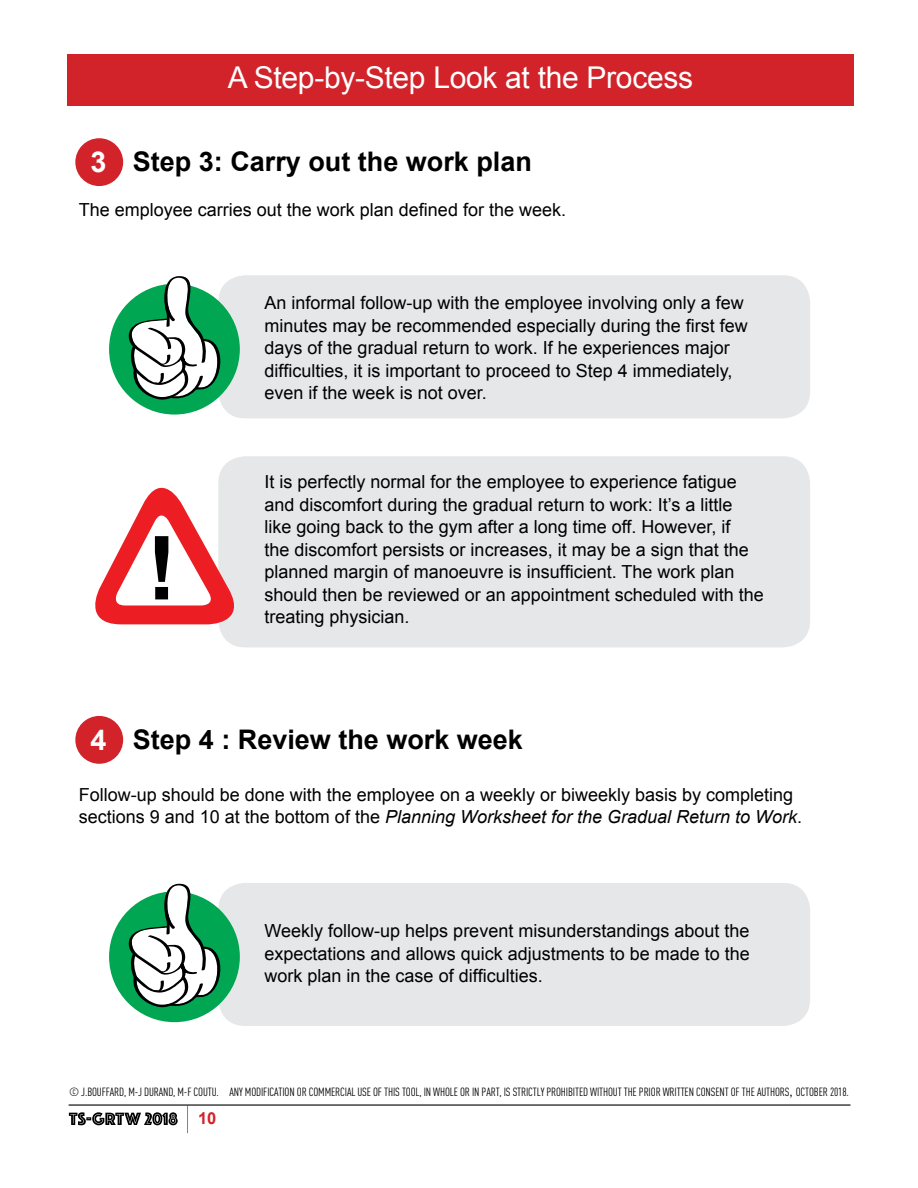
<style>
.page{position:relative;width:918px;height:1188px;background:#fff}
.page>*{position:absolute;margin:0;border:0;box-sizing:border-box;transform-origin:0 0}
.t1{font:700 88.2px "Helvetica";color:#000}
.t2{font:30px "Arial";color:#fff}
.t3{font:700 28.8px "Arial";color:#fff}
.t4{font:700 27px "Arial";color:#000}
.t5{font:18px/22.5px "Arial";color:#000}
.t6{font:700 16.5px "Arial";color:#d2232a}
.t7{font:11.7px "DIN Cond";letter-spacing:-.01em;color:#000}
.s1{font-style:italic}
.s2{font-family:"Helvetica Neue"}
</style>
<div class="page">
<svg style="left:187px;top:1106px;width:1px;height:27px"></svg>
<hr style="left:69px;top:1104px;width:782px;height:2px;background:#000">
<svg style="left:69px;top:1112px;width:109px;height:13px"></svg>
<div style="left:67px;top:54px;width:787px;height:52px;background:#d2232a"></div>
<div style="left:76px;top:139px;width:46px;height:46px;background:#d2232a;border-radius:50%"></div>
<div style="left:75px;top:138px;width:48px;height:48px;border:2px solid #d2232a;border-radius:50%"></div>
<div style="left:218px;top:275px;width:592px;height:143px;background:#e6e7e8;border-radius:27px"></div>
<div style="left:218px;top:883px;width:592px;height:143px;background:#e6e7e8;border-radius:27px"></div>
<div style="left:109px;top:284px;width:131px;height:131px;background:#00a651;border-radius:50%"></div>
<svg style="left:128px;top:276px;width:101px;height:125px"></svg>
<div style="left:109px;top:891px;width:131px;height:131px;background:#00a651;border-radius:50%"></div>
<svg style="left:128px;top:884px;width:101px;height:124px"></svg>
<div style="left:218px;top:456px;width:592px;height:191px;background:#e6e7e8;border-radius:27px"></div>
<svg style="left:95px;top:469px;width:139px;height:155px"></svg>
<div style="left:76px;top:717px;width:46px;height:46px;background:#d2232a;border-radius:50%"></div>
<div style="left:75px;top:716px;width:48px;height:48px;border:2px solid #d2232a;border-radius:50%"></div>
<h2 class="t2" style="left:228px;top:58px;width:467px">A Step-by-Step Look at the Process</h2>
<h3 class="t4" style="left:133px;top:143px;width:401px">Step 3: Carry out the work plan</h3>
<p class="t5" style="left:79px;top:198px;width:489px">The employee carries out the work plan defined for the week.</p>
<h3 class="t3" style="left:90px;top:143px;width:17px">3</h3>
<h1 class="t1" style="left:145px;top:497px;width:31px">!</h1>
<p class="t5" style="left:265px;top:292px;width:485px">An informal follow-up with the employee involving only a few minutes may be recommended especially during the first few days of the gradual return to work. If he experiences major difficulties, it is important to proceed to Step 4 immediately, even if the week is not over.</p>
<p class="t5" style="left:265px;top:471px;width:501px">It is perfectly normal for the employee to experience fatigue and discomfort during the gradual return to work: It’s a little like going back to the gym after a long time off. However, if<br>the discomfort persists or increases, it may be a sign that the planned margin of manoeuvre is insufficient. The work plan should then be reviewed or an appointment scheduled with the treating physician.</p>
<h3 class="t3" style="left:90px;top:721px;width:17px">4</h3>
<h3 class="t4" style="left:133px;top:722px;width:392px">Step 4 : Review the work week</h3>
<p class="t5" style="left:79px;top:783px;width:725px">Follow-up should be done with the employee on a weekly or biweekly basis by completing sections 9 and 10 at the bottom of the <span class="s1">Planning Worksheet for the Gradual Return to Work</span>.</p>
<p class="t5" style="left:265px;top:920px;width:487px;text-align:justify">Weekly follow-up helps prevent misunderstandings about the expectations and allows quick adjustments to be made to the work plan in the case of difficulties.</p>
<p class="t7" style="left:69px;top:1085px;width:246px">© J.BOUFFARD, M-J DURAND, M-F COUTU. ANY MODIFICATION OR COMM</p>
<p class="t7" style="left:331px;top:1085px;width:519px">ERCIAL USE OF THIS TOOL, IN WHOLE OR IN PART, IS STRICTLY PROHIBITED WITHOUT THE PRIOR WRITTEN CONSENT OF THE AUTHORS<span class="s2">,</span> OCTOBER 2018.</p>
<p class="t6" style="left:198px;top:1107px;width:20px">10</p>
</div>
